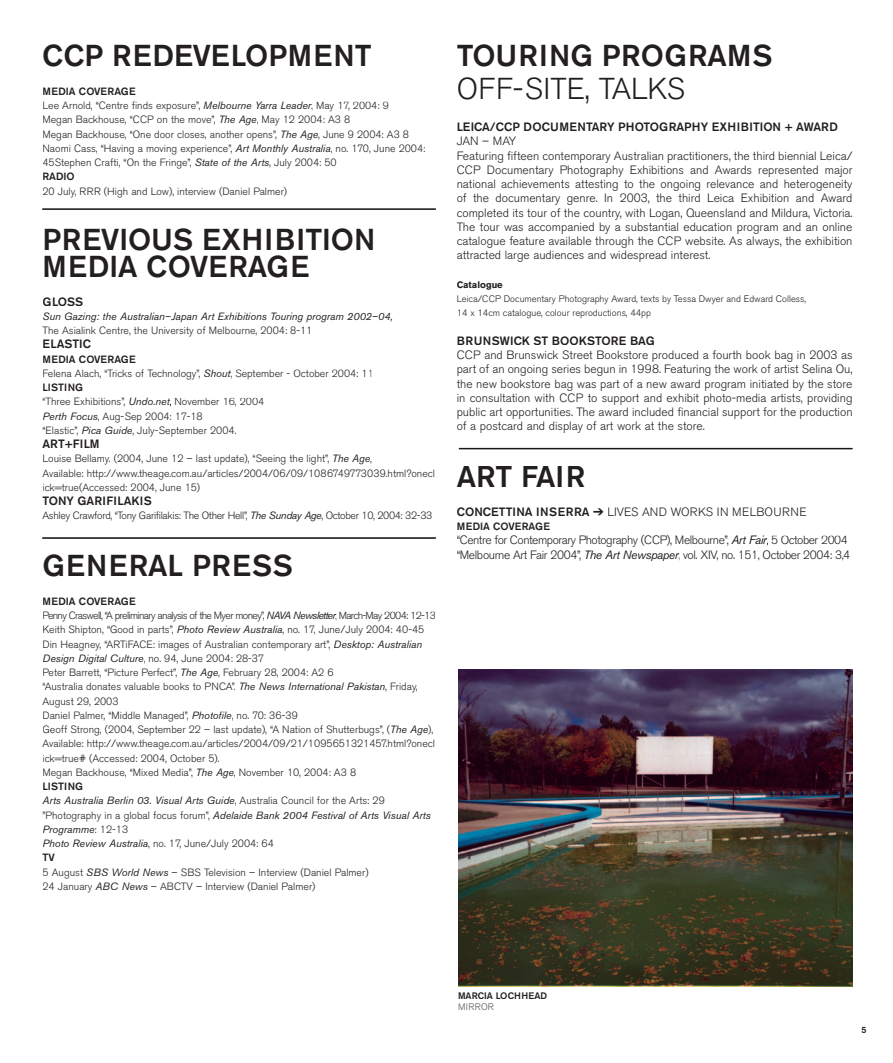
<style>
.page{position:relative;width:893px;height:1063px;background:#fff}
.page>*{position:absolute;margin:0;border:0;box-sizing:border-box;transform-origin:0 0}
.t1{font:500 30px "Akzidenz Grotesk BE";letter-spacing:.02em;color:#231f20}
.t2{font:500 30px/27px "Akzidenz Grotesk BE";color:#231f20}
.t3{font:300 30px "Akzidenz Grotesk BE";color:#231f20}
.t4{font:500 30px "Akzidenz Grotesk BE";letter-spacing:.04em;color:#231f20}
.t5{font:300 12px/14.2px "Akzidenz Grotesk BE";color:#231f20}
.t6{font:300 12px/14.2px "Akzidenz Grotesk BE";letter-spacing:-.035em;color:#231f20}
.t7{font:500 12px "Akzidenz Grotesk BE";color:#231f20}
.t8{font:300 12px "Akzidenz Grotesk BE";letter-spacing:.02em;color:#231f20}
.t9{font:300 10.5px/14.2px "Akzidenz Grotesk BE";color:#231f20}
.t10{font:300 10.5px "Akzidenz Grotesk BE";letter-spacing:-.03em;color:#231f20}
.t11{font:italic 10.5px "Akzidenz Grotesk BE";color:#231f20}
.t12{font:500 10.5px "Akzidenz Grotesk BE";color:#231f20}
.t13{font:300 9.3px/14.2px "Akzidenz Grotesk BE";color:#231f20}
.t14{font:500 9.3px "Akzidenz Grotesk BE";color:#231f20}
.t15{font:700 9.3px "Akzidenz Grotesk BE";color:#231f20}
.t16{font:300 9.3px "Akzidenz Grotesk BE";letter-spacing:.04em;color:#57585a}
.t17{font:500 9px "Akzidenz Grotesk BE";color:#231f20}
.s1{font-weight:500}
.s2{font-weight:400;font-style:italic}
</style>
<div class="page">
<img style="left:458px;top:669px;width:394px;height:317px">
<svg style="left:42px;top:208px;width:394px;height:2px"></svg>
<svg style="left:459px;top:448px;width:393px;height:1px"></svg>
<svg style="left:42px;top:537px;width:394px;height:2px"></svg>
<h1 class="t1" style="left:43px;top:37px;width:331px">CCP REDEVELOPMENT</h1>
<p class="t9" style="left:43px;top:84px;width:384px"><span class="s1">MEDIA COVERAGE<br></span>Lee Arnold, “Centre finds exposure”, <span class="s2">Melbourne Yarra Leader</span>, May 17, 2004: 9<br>Megan Backhouse, “CCP on the move”, <span class="s2">The Age</span>, May 12 2004: A3 8<br>Megan Backhouse, “One door closes, another opens”, <span class="s2">The Age</span>, June 9 2004: A3 8<br>Naomi Cass, “Having a moving experience”, <span class="s2">Art Monthly Australia</span>, no. 170, June 2004:<br>45Stephen Crafti, “On the Fringe”, <span class="s2">State of the Arts</span>, July 2004: 50<br><span class="s1">RADIO</span></p>
<p class="t9" style="left:43px;top:184px;width:246px">20 July, RRR (High and Low), interview (Daniel Palmer)</p>
<h1 class="t2" style="left:43px;top:226px;width:334px">PREVIOUS EXHIBITION<br>MEDIA COVERAGE</h1>
<p class="t7" style="left:43px;top:294px;width:42px">GLOSS</p>
<p class="t11" style="left:43px;top:310px;width:352px">Sun Gazing: the Australian–Japan Art Exhibitions Touring program 2002–04,</p>
<p class="t9" style="left:43px;top:324px;width:271px">The Asialink Centre, the University of Melbourne, 2004: 8-11</p>
<p class="t7" style="left:43px;top:337px;width:50px">ELASTIC</p>
<p class="t9" style="left:43px;top:352px;width:333px"><span class="s1">MEDIA COVERAGE<br></span>Felena Alach, “Tricks of Technology”, <span class="s2">Shout</span>, September - October 2004: 11<br><span class="s1">LISTING<br></span>“Three Exhibitions”, <span class="s2">Undo.net</span>, November 16, 2004<br><span class="s2">Perth Focus</span>, Aug-Sep 2004: 17-18<br>“Elastic”, <span class="s2">Pica Guide</span>, July-September 2004.</p>
<p class="t7" style="left:43px;top:437px;width:59px">ART+FILM</p>
<p class="t9" style="left:43px;top:452px;width:394px">Louise Bellamy. (2004, June 12 – last update), “Seeing the light”, <span class="s2">The Age</span>,<br>Available: http://www.theage.com.au/articles/2004/06/09/1086749773039.html?onecl ick=true(Accessed: 2004, June 15)</p>
<p class="t7" style="left:43px;top:494px;width:111px">TONY GARIFILAKIS</p>
<p class="t10" style="left:43px;top:510px;width:391px">Ashley Crawford, “Tony Garifilakis: The Other Hell”, <span class="s2">The Sunday Age</span>, October 10, 2004: 32-33</p>
<h1 class="t4" style="left:43px;top:547px;width:252px">GENERAL PRESS</h1>
<p class="t9" style="left:43px;top:594px;width:395px"><span class="s1">MEDIA COVERAGE<br></span>Penny Craswell, “A preliminary analysis of the Myer money”, <span class="s2">NAVA Newsletter</span>, March-May 2004: 12-13<br>Keith Shipton, “Good in parts”, <span class="s2">Photo Review Australia</span>, no. 17, June/July 2004: 40-45<br>Din Heagney, “ARTiFACE: images of Australian contemporary art”, <span class="s2">Desktop: Australian Design Digital Culture</span>, no. 94, June 2004: 28-37<br>Peter Barrett, “Picture Perfect”, <span class="s2">The Age</span>, February 28, 2004: A2 6<br>“Australia donates valuable books to PNCA”. <span class="s2">The News International Pakistan</span>, Friday, August 29, 2003<br>Daniel Palmer, “Middle Managed”, <span class="s2">Photofile</span>, no. 70: 36-39<br>Geoff Strong, (2004, September 22 – last update), “A Nation of Shutterbugs”, (<span class="s2">The Age</span>), Available: http://www.theage.com.au/articles/2004/09/21/1095651321457.html?onecl ick=true# (Accessed: 2004, October 5).<br>Megan Backhouse, “Mixed Media”, <span class="s2">The Age</span>, November 10, 2004: A3 8<br><span class="s1">LISTING<br></span><span class="s2">Arts Australia Berlin 03. Visual Arts Guide</span>, Australia Council for the Arts: 29 ”Photography in a global focus forum”, <span class="s2">Adelaide Bank 2004 Festival of Arts Visual Arts Programme</span>: 12-13<br><span class="s2">Photo Review Australia</span>, no. 17, June/July 2004: 64<br><span class="s1">TV<br></span>5 August <span class="s2">SBS World News</span> – SBS Television – Interview (Daniel Palmer)<br>24 January <span class="s2">ABC News</span> – ABCTV – Interview (Daniel Palmer)</p>
<h1 class="t1" style="left:457px;top:37px;width:317px">TOURING PROGRAMS</h1>
<h1 class="t3" style="left:457px;top:72px;width:230px">OFF-SITE, TALKS</h1>
<p class="t7" style="left:457px;top:119px;width:383px">LEICA/CCP DOCUMENTARY PHOTOGRAPHY EXHIBITION + AWARD</p>
<p class="t5" style="left:457px;top:134px;width:397px">JAN – MAY<br>Featuring fifteen contemporary Australian practitioners, the third biennial Leica/ CCP Documentary Photography Exhibitions and Awards represented major national achievements attesting to the ongoing relevance and heterogeneity of the documentary genre. In 2003, the third Leica Exhibition and Award completed its tour of the country, with Logan, Queensland and Mildura, Victoria.<br>The tour was accompanied by a substantial education program and an online catalogue feature available through the CCP website. As always, the exhibition attracted large audiences and widespread interest.</p>
<p class="t15" style="left:457px;top:279px;width:48px">Catalogue</p>
<p class="t13" style="left:457px;top:292px;width:351px">Leica/CCP Documentary Photography Award, texts by Tessa Dwyer and Edward Colless,<br>14 x 14cm catalogue, colour reproductions, 44pp</p>
<p class="t7" style="left:457px;top:333px;width:200px">BRUNSWICK ST BOOKSTORE BAG</p>
<p class="t5" style="left:457px;top:348px;width:397px;text-align:justify">CCP and Brunswick Street Bookstore produced a fourth book bag in 2003 as part of an ongoing series begun in 1998. Featuring the work of artist Selina Ou, the new bookstore bag was part of a new award program initiated by the store in consultation with CCP to support and exhibit photo-media artists, providing public art opportunities. The award included financial support for the production of a postcard and display of art work at the store.</p>
<h1 class="t1" style="left:457px;top:458px;width:130px">ART FAIR</h1>
<p class="t8" style="left:457px;top:505px;width:351px"><span class="s1">CONCETTINA INSERRA</span> ➔ LIVES AND WORKS IN MELBOURNE</p>
<p class="t12" style="left:457px;top:520px;width:95px">MEDIA COVERAGE</p>
<p class="t6" style="left:457px;top:533px;width:395px">“Centre for Contemporary Photography (CCP), Melbourne”, <span class="s2">Art Fair</span>, 5 October 2004 “Melbourne Art Fair 2004”, <span class="s2">The Art Newspaper</span>, vol. XIV, no. 151, October 2004: 3,4</p>
<p class="t14" style="left:458px;top:990px;width:91px">MARCIA LOCHHEAD</p>
<p class="t16" style="left:458px;top:1001px;width:37px">MIRROR</p>
<p class="t17" style="left:861px;top:1024px;width:7px">5</p>
</div>
